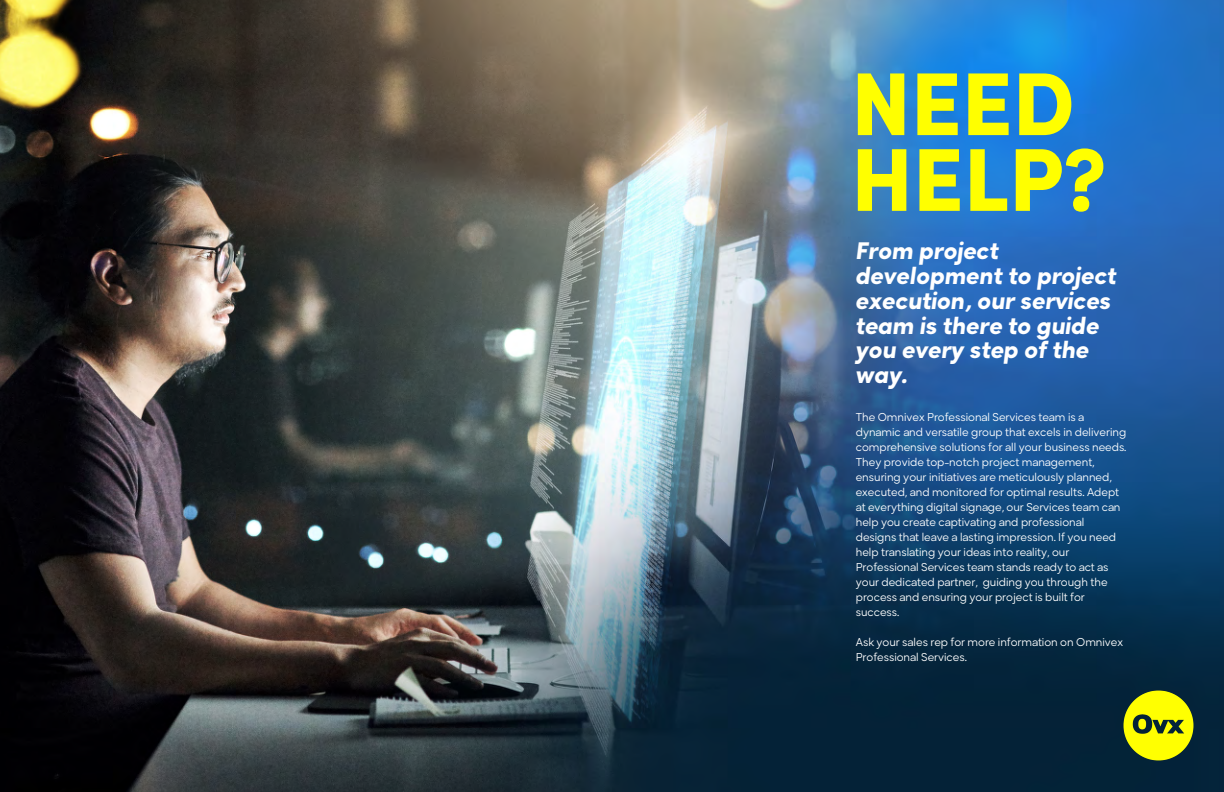
<style>
.page{position:relative;width:1224px;height:792px;background:#fff}
.page>*{position:absolute;margin:0;border:0;box-sizing:border-box;transform-origin:0 0}
.t1{font:900 85px "Rozanova HUM";color:#ff0}
.t2{font:italic 900 23px/24.8px "Rozanova HUM";color:#fff}
.t3{font:300 11px/15px "Rozanova HUM";color:#fff}
</style>
<div class="page">
<img style="left:0;top:0;width:1224px;height:792px">
<img style="left:1121px;top:688px;width:74px;height:74px">
<p class="t1" style="left:851px;top:56px;width:225px">NEED</p>
<p class="t1" style="left:851px;top:132px;width:256px">HELP?</p>
<p class="t2" style="left:856px;top:239px;width:262px">From project development to project execution, our services team is there to guide you every step of the way.</p>
<p class="t3" style="left:856px;top:410px;width:272px">The Omnivex Professional Services team is a dynamic and versatile group that excels in delivering comprehensive solutions for all your business needs.<br>They provide top-notch project management, ensuring your initiatives are meticulously planned, executed, and monitored for optimal results. Adept at everything digital signage, our Services team can help you create captivating and professional designs that leave a lasting impression. If you need help translating your ideas into reality, our Professional Services team stands ready to act as your dedicated partner, guiding you through the process and ensuring your project is built for success.</p>
<p class="t3" style="left:856px;top:635px;width:269px">Ask your sales rep for more information on Omnivex<br>Professional Services.</p>
</div>
